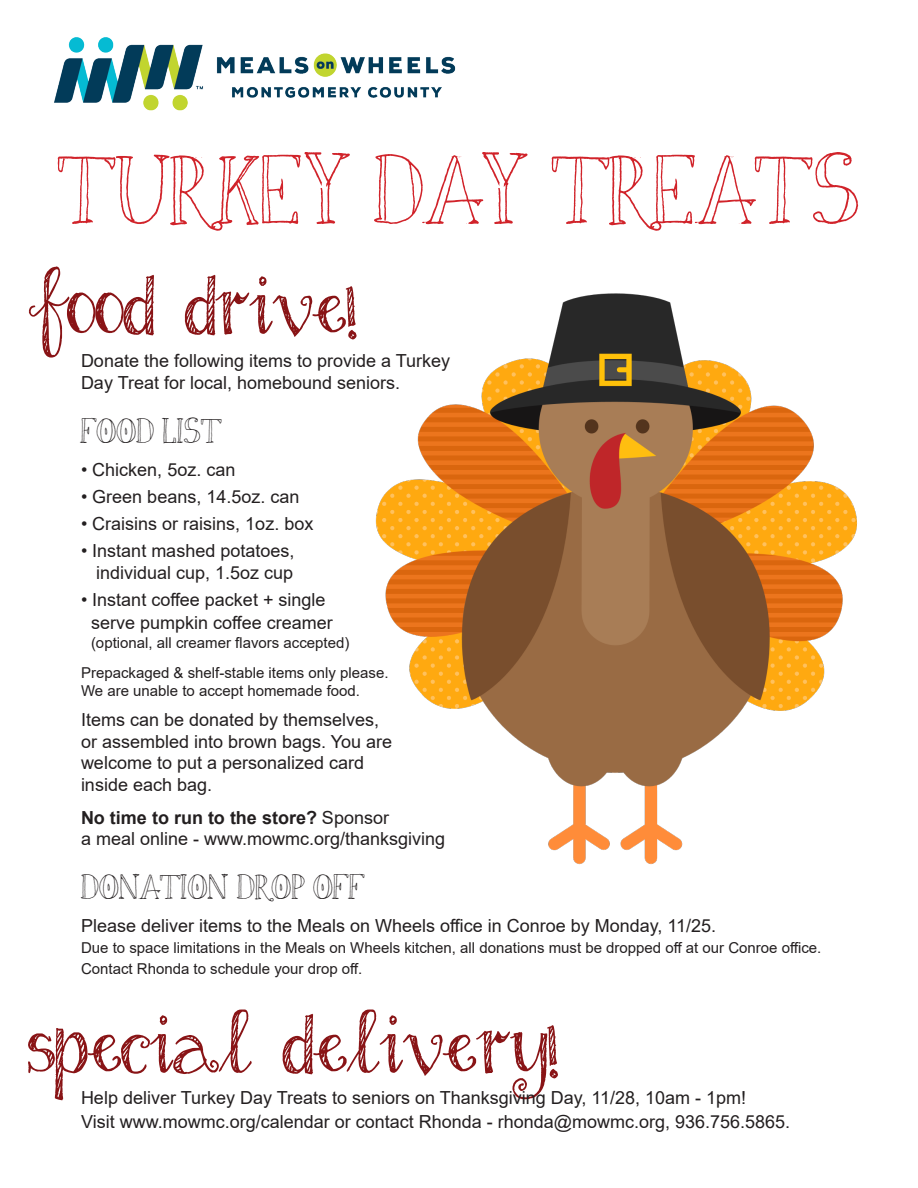
<style>
.page{position:relative;width:918px;height:1188px;background:#fff}
.page>*{position:absolute;margin:0;border:0;box-sizing:border-box;transform-origin:0 0}
.t1{font:84.3px "Simon Script";color:#d1232a}
.t2{font:52.5px "Pea Ellie Bellie";color:#891416}
.t3{font:30px "Simon Script";color:#231f20}
.t4{font:18px "Arial";color:#231f20}
.t5{font:700 18px "Arial";color:#231f20}
.t6{font:15px/21px "Arial";color:#231f20}
.s1{font-weight:400}
</style>
<div class="page">
<img style="left:54px;top:37px;width:402px;height:74px">
<img style="left:375px;top:293px;width:482px;height:572px">
<p class="t1" style="left:58px;top:148px;width:804px">TURKEY DAY TREATS</p>
<p class="t2" style="left:29px;top:284px;width:329px">food drive!</p>
<p class="t4" style="left:81px;top:348px;width:371px">Donate the following items to provide a Turkey</p>
<p class="t4" style="left:81px;top:370px;width:321px">Day Treat for local, homebound seniors.</p>
<p class="t3" style="left:81px;top:415px;width:142px">FOOD LIST</p>
<p class="t4" style="left:81px;top:457px;width:156px">• Chicken, 5oz. can</p>
<p class="t4" style="left:81px;top:484px;width:220px">• Green beans, 14.5oz. can</p>
<p class="t4" style="left:81px;top:511px;width:234px">• Craisins or raisins, 1oz. box</p>
<p class="t4" style="left:81px;top:538px;width:215px">• Instant mashed potatoes,</p>
<p class="t4" style="left:96px;top:560px;width:199px">individual cup, 1.5oz cup</p>
<p class="t4" style="left:81px;top:587px;width:246px">• Instant coffee packet + single</p>
<p class="t4" style="left:91px;top:610px;width:243px">serve pumpkin coffee creamer</p>
<p class="t6" style="left:91px;top:632px;width:260px">(optional, all creamer flavors accepted)</p>
<p class="t6" style="left:81px;top:662px;width:309px">Prepackaged &amp; shelf-stable items only please.</p>
<p class="t6" style="left:81px;top:680px;width:281px">We are unable to accept homemade food.</p>
<p class="t4" style="left:81px;top:707px;width:300px">Items can be donated by themselves,</p>
<p class="t4" style="left:81px;top:729px;width:313px">or assembled into brown bags. You are</p>
<p class="t4" style="left:81px;top:751px;width:285px">welcome to put a personalized card</p>
<p class="t4" style="left:81px;top:772px;width:133px">inside each bag.</p>
<p class="t5" style="left:81px;top:805px;width:310px">No time to run to the store? <span class="s1">Sponsor</span></p>
<p class="t4" style="left:81px;top:827px;width:366px">a meal online - www.mowmc.org/thanksgiving</p>
<p class="t3" style="left:81px;top:872px;width:285px">DONATION DROP OFF</p>
<p class="t4" style="left:81px;top:914px;width:637px">Please deliver items to the Meals on Wheels office in Conroe by Monday, 11/25.</p>
<p class="t6" style="left:81px;top:938px;width:742px">Due to space limitations in the Meals on Wheels kitchen, all donations must be dropped off at our Conroe office.<br>Contact Rhonda to schedule your drop off.</p>
<p class="t2" style="left:28px;top:1023px;width:531px">special delivery!</p>
<p class="t4" style="left:81px;top:1086px;width:667px">Help deliver Turkey Day Treats to seniors on Thanksgiving Day, 11/28, 10am - 1pm!</p>
<p class="t4" style="left:81px;top:1110px;width:711px">Visit www.mowmc.org/calendar or contact Rhonda - rhonda@mowmc.org, 936.756.5865.</p>
</div>
